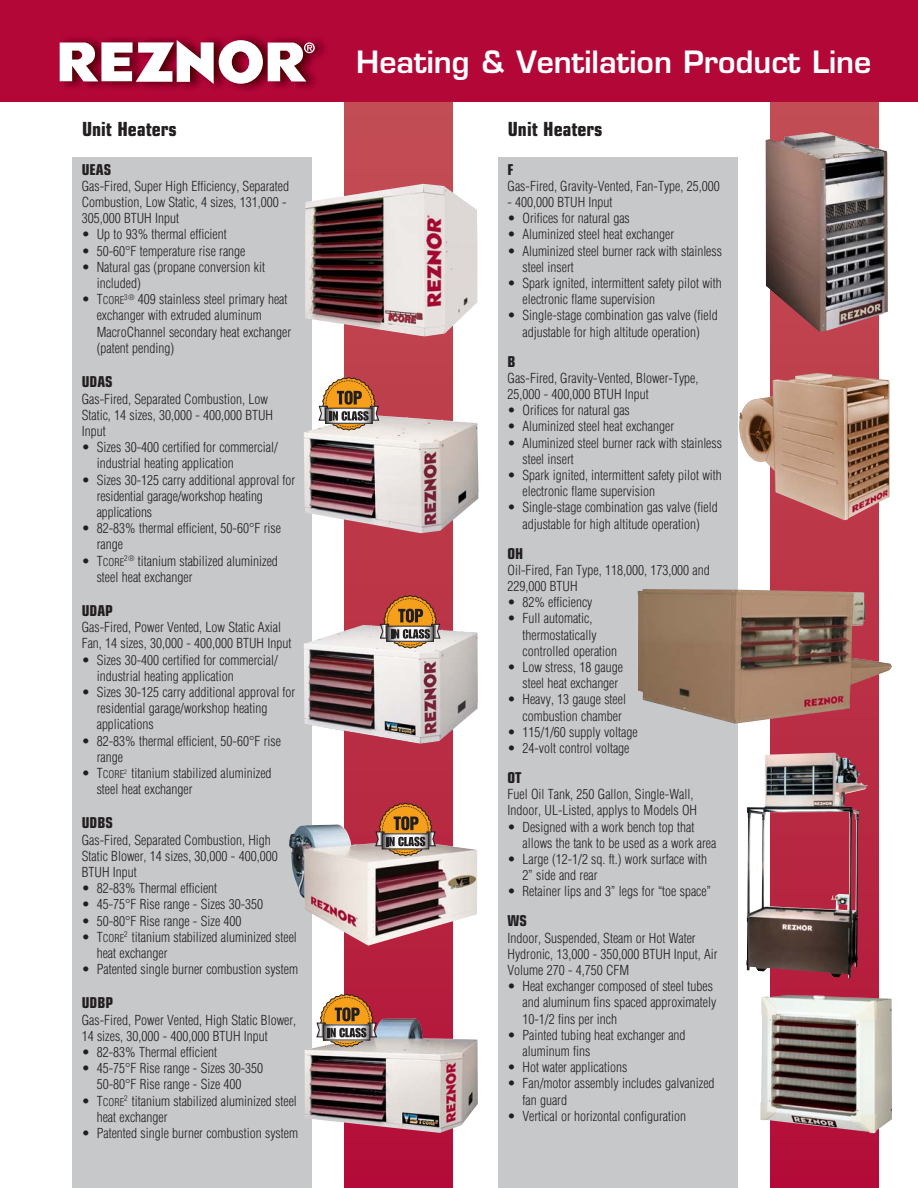
<style>
.page{position:relative;width:918px;height:1188px;background:#fff}
.page>*{position:absolute;margin:0;border:0;box-sizing:border-box;transform-origin:0 0}
.t1{font:600 30px "Eurostile";color:#fff}
.t2{font:700 condensed 19.5px "Eurostile";color:#231f20}
.t3{font:700 condensed 15px "Eurostile";color:#231f20}
.t4{font:300 condensed 13.5px/16.2px "Helvetica";color:#231f20}
.s1{font-size:10.5px}
</style>
<div class="page">
<svg style="left:770px;top:102px;width:108px;height:1086px;background:#ba2e45"></svg>
<svg style="left:344px;top:102px;width:108px;height:1086px;background:#ba3046"></svg>
<div style="left:72px;top:157px;width:240px;height:1031px;background:#c6c8ca"></div>
<div style="left:0;top:0;width:918px;height:102px;background:#b30738"></div>
<div style="left:498px;top:157px;width:239px;height:1031px;background:#c6c8ca"></div>
<img style="left:305px;top:184px;width:173px;height:153px">
<img style="left:304px;top:414px;width:175px;height:119px">
<img style="left:289px;top:824px;width:188px;height:122px">
<img style="left:305px;top:1019px;width:173px;height:114px">
<img style="left:766px;top:132px;width:122px;height:200px">
<img style="left:739px;top:373px;width:151px;height:147px">
<img style="left:638px;top:589px;width:254px;height:135px">
<img style="left:746px;top:753px;width:122px;height:225px">
<img style="left:760px;top:995px;width:132px;height:138px">
<svg style="left:319px;top:377px;width:60px;height:54px;background:#b48c63"></svg>
<img style="left:304px;top:625px;width:174px;height:119px">
<svg style="left:380px;top:595px;width:60px;height:54px;background:#af7c55"></svg>
<svg style="left:375px;top:802px;width:61px;height:54px;background:#aa724d"></svg>
<svg style="left:317px;top:994px;width:60px;height:54px;background:#b08761"></svg>
<img style="left:59px;top:36px;width:266px;height:54px">
<svg style="left:60px;top:40px;width:255px;height:44px;background:#ca95a2"></svg>
<h2 class="t2" style="left:82px;top:122px;width:96px">Unit Heaters</h2>
<p class="t3" style="left:82px;top:164px;width:31px">UEAS</p>
<p class="t4" style="left:82px;top:179px;width:209px">Gas-Fired, Super High Efficiency, Separated<br>Combustion, Low Static, 4 sizes, 131,000 -<br>305,000 BTUH Input</p>
<p class="t4" style="left:82px;top:228px;width:147px">• Up to 93% thermal efficient</p>
<p class="t4" style="left:82px;top:244px;width:165px">• 50-60°F temperature rise range</p>
<p class="t4" style="left:97px;top:260px;width:170px;text-indent:-15px">• Natural gas (propane conversion kit included)</p>
<p class="t4" style="left:97px;top:292px;width:196px;text-indent:-15px">• T<span class="s1">CORE</span><sup>3</sup><sup>®</sup> 409 stainless steel primary heat exchanger with extruded aluminum MacroChannel secondary heat exchanger (patent pending)</p>
<p class="t3" style="left:82px;top:376px;width:32px">UDAS</p>
<p class="t4" style="left:82px;top:392px;width:193px">Gas-Fired, Separated Combustion, Low<br>Static, 14 sizes, 30,000 - 400,000 BTUH<br>Input</p>
<p class="t4" style="left:97px;top:440px;width:183px;text-indent:-15px">• Sizes 30-400 certified for commercial/ industrial heating application</p>
<p class="t4" style="left:97px;top:473px;width:200px;text-indent:-15px">• Sizes 30-125 carry additional approval for residential garage/workshop heating applications</p>
<p class="t4" style="left:97px;top:521px;width:186px;text-indent:-15px">• 82-83% thermal efficient, 50-60°F rise range</p>
<p class="t4" style="left:97px;top:554px;width:183px;text-indent:-15px">• T<span class="s1">CORE</span><sup>2</sup><sup>®</sup> titanium stabilized aluminized steel heat exchanger</p>
<p class="t3" style="left:82px;top:605px;width:32px">UDAP</p>
<p class="t4" style="left:82px;top:620px;width:211px">Gas-Fired, Power Vented, Low Static Axial<br>Fan, 14 sizes, 30,000 - 400,000 BTUH Input</p>
<p class="t4" style="left:97px;top:653px;width:183px;text-indent:-15px">• Sizes 30-400 certified for commercial/ industrial heating application</p>
<p class="t4" style="left:97px;top:685px;width:200px;text-indent:-15px">• Sizes 30-125 carry additional approval for residential garage/workshop heating applications</p>
<p class="t4" style="left:97px;top:734px;width:186px;text-indent:-15px">• 82-83% thermal efficient, 50-60°F rise range</p>
<p class="t4" style="left:97px;top:766px;width:176px;text-indent:-15px">• T<span class="s1">CORE</span><sup>2</sup> titanium stabilized aluminized steel heat exchanger</p>
<p class="t3" style="left:82px;top:817px;width:33px">UDBS</p>
<p class="t4" style="left:82px;top:833px;width:197px">Gas-Fired, Separated Combustion, High<br>Static Blower, 14 sizes, 30,000 - 400,000<br>BTUH Input</p>
<p class="t4" style="left:82px;top:881px;width:137px">• 82-83% Thermal efficient</p>
<p class="t4" style="left:82px;top:897px;width:183px">• 45-75°F Rise range - Sizes 30-350</p>
<p class="t4" style="left:82px;top:914px;width:161px">• 50-80°F Rise range - Size 400</p>
<p class="t4" style="left:97px;top:930px;width:202px;text-indent:-15px">• T<span class="s1">CORE</span><sup>2</sup> titanium stabilized aluminized steel heat exchanger</p>
<p class="t4" style="left:82px;top:962px;width:218px">• Patented single burner combustion system</p>
<p class="t3" style="left:82px;top:997px;width:33px">UDBP</p>
<p class="t4" style="left:82px;top:1013px;width:216px">Gas-Fired, Power Vented, High Static Blower,<br>14 sizes, 30,000 - 400,000 BTUH Input</p>
<p class="t4" style="left:82px;top:1045px;width:137px">• 82-83% Thermal efficient</p>
<p class="t4" style="left:82px;top:1061px;width:183px;text-align:center">• 45-75°F Rise range - Sizes 30-350<br>50-80°F Rise range - Size 400</p>
<p class="t4" style="left:97px;top:1094px;width:202px;text-indent:-15px">• T<span class="s1">CORE</span><sup>2</sup> titanium stabilized aluminized steel heat exchanger</p>
<p class="t4" style="left:82px;top:1126px;width:218px">• Patented single burner combustion system</p>
<h1 class="t1" style="left:356px;top:51px;width:517px">Heating &amp; Ventilation Product Line</h1>
<h2 class="t2" style="left:508px;top:122px;width:96px">Unit Heaters</h2>
<p class="t3" style="left:508px;top:164px;width:7px">F</p>
<p class="t4" style="left:508px;top:179px;width:214px">Gas-Fired, Gravity-Vented, Fan-Type, 25,000</p>
<p class="t4" style="left:508px;top:195px;width:107px">- 400,000 BTUH Input</p>
<p class="t4" style="left:508px;top:211px;width:124px">• Orifices for natural gas</p>
<p class="t4" style="left:508px;top:228px;width:168px">• Aluminized steel heat exchanger</p>
<p class="t4" style="left:523px;top:244px;width:201px;text-indent:-15px">• Aluminized steel burner rack with stainless steel insert</p>
<p class="t4" style="left:523px;top:276px;width:201px;text-indent:-15px">• Spark ignited, intermittent safety pilot with electronic flame supervision</p>
<p class="t4" style="left:508px;top:309px;width:212px;text-align:center">• Single-stage combination gas valve (field adjustable for high altitude operation)</p>
<p class="t3" style="left:508px;top:356px;width:10px">B</p>
<p class="t4" style="left:508px;top:371px;width:193px">Gas-Fired, Gravity-Vented, Blower-Type,<br>25,000 - 400,000 BTUH Input</p>
<p class="t4" style="left:508px;top:403px;width:124px">• Orifices for natural gas</p>
<p class="t4" style="left:508px;top:420px;width:168px">• Aluminized steel heat exchanger</p>
<p class="t4" style="left:523px;top:436px;width:201px;text-indent:-15px">• Aluminized steel burner rack with stainless steel insert</p>
<p class="t4" style="left:523px;top:468px;width:201px;text-indent:-15px">• Spark ignited, intermittent safety pilot with electronic flame supervision</p>
<p class="t4" style="left:508px;top:501px;width:212px;text-align:center">• Single-stage combination gas valve (field adjustable for high altitude operation)</p>
<p class="t3" style="left:508px;top:548px;width:17px">OH</p>
<p class="t4" style="left:508px;top:563px;width:204px">Oil-Fired, Fan Type, 118,000, 173,000 and<br>229,000 BTUH</p>
<p class="t4" style="left:508px;top:595px;width:87px">• 82% efficiency</p>
<p class="t4" style="left:523px;top:612px;width:96px;text-indent:-15px">• Full automatic, thermostatically controlled operation</p>
<p class="t4" style="left:523px;top:660px;width:102px;text-indent:-15px">• Low stress, 18 gauge steel heat exchanger</p>
<p class="t4" style="left:523px;top:693px;width:105px;text-indent:-15px">• Heavy, 13 gauge steel combustion chamber</p>
<p class="t4" style="left:508px;top:725px;width:132px">• 115/1/60 supply voltage</p>
<p class="t4" style="left:508px;top:741px;width:124px">• 24-volt control voltage</p>
<p class="t3" style="left:508px;top:772px;width:16px">OT</p>
<p class="t4" style="left:508px;top:787px;width:191px">Fuel Oil Tank, 250 Gallon, Single-Wall,<br>Indoor, UL-Listed, applys to Models OH</p>
<p class="t4" style="left:523px;top:820px;width:195px;text-indent:-15px">• Designed with a work bench top that allows the tank to be used as a work area</p>
<p class="t4" style="left:523px;top:852px;width:186px;text-indent:-15px">• Large (12-1/2 sq. ft.) work surface with<br>2” side and rear</p>
<p class="t4" style="left:508px;top:885px;width:205px">• Retainer lips and 3” legs for “toe space”</p>
<p class="t3" style="left:508px;top:916px;width:21px">WS</p>
<p class="t4" style="left:508px;top:931px;width:212px">Indoor, Suspended, Steam or Hot Water<br>Hydronic, 13,000 - 350,000 BTUH Input, Air<br>Volume 270 - 4,750 CFM</p>
<p class="t4" style="left:523px;top:979px;width:195px;text-indent:-15px">• Heat exchanger composed of steel tubes and aluminum fins spaced approximately<br>10-1/2 fins per inch</p>
<p class="t4" style="left:523px;top:1028px;width:165px;text-indent:-15px">• Painted tubing heat exchanger and aluminum fins</p>
<p class="t4" style="left:508px;top:1060px;width:121px">• Hot water applications</p>
<p class="t4" style="left:523px;top:1077px;width:194px;text-indent:-15px">• Fan/motor assembly includes galvanized fan guard</p>
<p class="t4" style="left:508px;top:1109px;width:180px">• Vertical or horizontal configuration</p>
</div>
